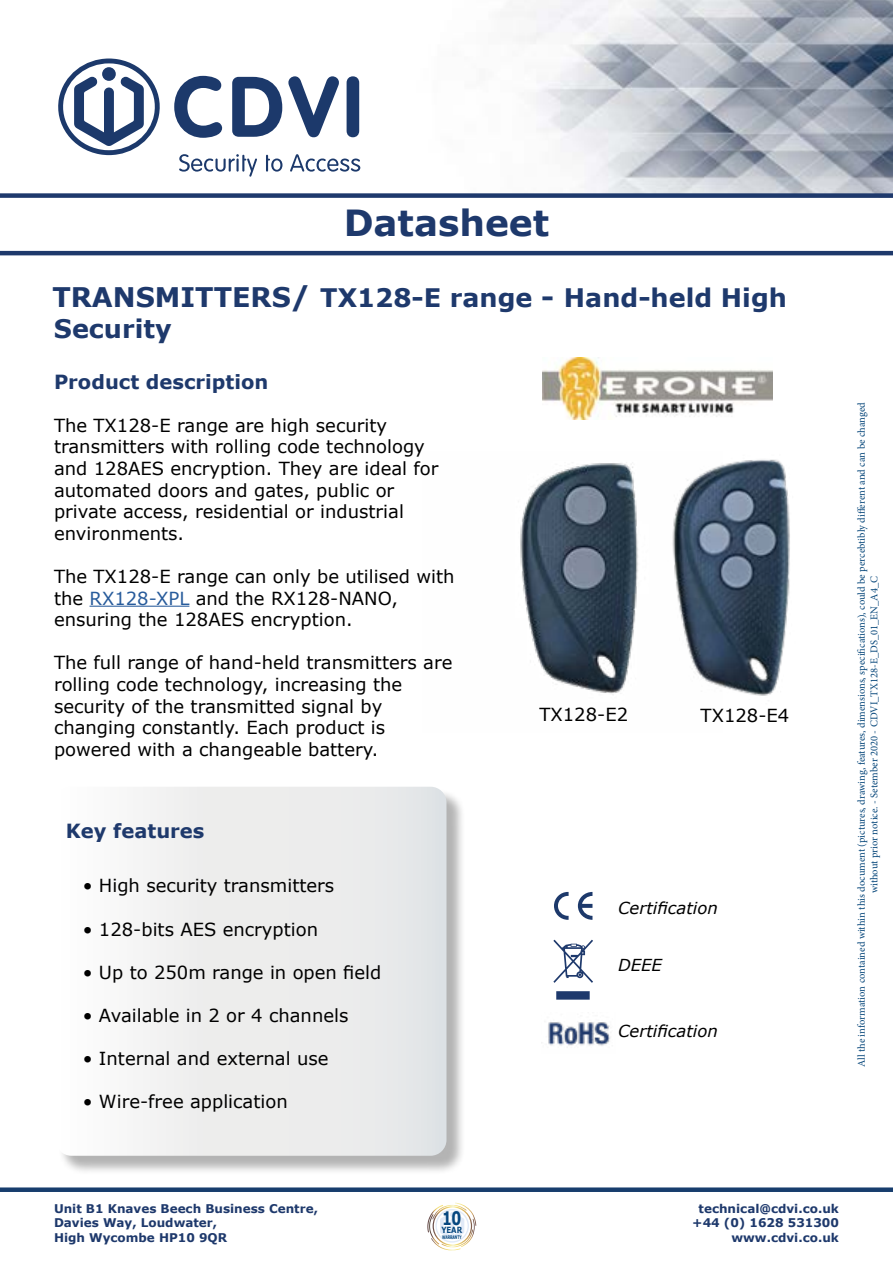
<style>
.page{position:relative;width:893px;height:1263px;background:#fff}
.page>*{position:absolute;margin:0;border:0;box-sizing:border-box;transform-origin:0 0}
.t1{font:700 36px "Verdana";color:#1e396c}
.t2{font:700 25.5px/30.6px "Verdana";color:#1e396c}
.t3{font:700 19.5px "Verdana";color:#1e396c}
.t4{font:700 18.6px "Verdana";color:#06477f;scale:.75 1}
.t5{font:18px/21.6px "Verdana";color:#000}
.t6{font:italic 16.5px "Verdana";color:#000}
.t7{font:700 12px/14.4px "Verdana";color:#1e396c}
.t8{font:10.5px/12.6px "Minion Pro";color:#06467a;text-align:center}
.t9{font:700 8.55px "Verdana";color:#06477f;scale:.82 1}
.t10{font:700 4.95px "Verdana";color:#06477f;scale:.62 1}
.s1{font-size:27px}
.s2{font-size:28.5px}
.s3{color:#275b9b}
</style>
<div class="page">
<img style="left:346px;top:0;width:547px;height:193px">
<div style="left:0;top:193px;width:893px;height:5px;background:#1e396c"></div>
<div style="left:0;top:1187px;width:893px;height:5px;background:#173d6d"></div>
<hr style="left:0;top:251px;width:893px;height:4px;background:#1e396b">
<div style="left:58px;top:789px;width:407px;height:386px;background:#000;opacity:.3"></div>
<svg style="left:58px;top:787px;width:388px;height:369px"></svg>
<svg style="left:58px;top:59px;width:102px;height:96px"></svg>
<svg style="left:179px;top:154px;width:78px;height:23px"></svg>
<svg style="left:266px;top:155px;width:16px;height:17px"></svg>
<svg style="left:290px;top:154px;width:70px;height:18px"></svg>
<svg style="left:174px;top:76px;width:48px;height:62px"></svg>
<svg style="left:232px;top:77px;width:50px;height:60px"></svg>
<svg style="left:288px;top:76px;width:51px;height:61px"></svg>
<div style="left:347px;top:76px;width:12px;height:61px;background:#1c396b;border-radius:6px"></div>
<img style="left:520px;top:472px;width:40px;height:213px">
<hr style="left:90px;top:606px;width:99px;height:1px;background:#275b9b">
<svg style="left:578px;top:892px;width:14px;height:28px"></svg>
<svg style="left:554px;top:892px;width:15px;height:28px"></svg>
<svg style="left:553px;top:940px;width:40px;height:60px"></svg>
<img style="left:541px;top:1022px;width:70px;height:24px">
<img style="left:560px;top:459px;width:230px;height:237px">
<img style="left:542px;top:357px;width:230px;height:63px">
<svg style="left:427px;top:1202px;width:49px;height:48px"></svg>
<h1 class="t1" style="left:344px;top:199px;width:207px">Datasheet</h1>
<h2 class="t2" style="left:52px;top:283px;width:736px"><span class="s1">TRANSMITTERS</span><span class="s2">/</span> TX128-E range <span class="s1">-</span> Hand-held High<br>Security</h2>
<p class="t3" style="left:54px;top:369px;width:216px">Product description</p>
<p class="t5" style="left:54px;top:415px;width:386px">The TX128-E range are high security transmitters with rolling code technology and 128AES encryption. They are ideal for automated doors and gates, public or private access, residential or industrial environments.</p>
<p class="t5" style="left:54px;top:566px;width:402px">The TX128-E range can only be utilised with the <span class="s3">RX128-XPL</span> and the RX128-NANO, ensuring the 128AES encryption.</p>
<p class="t5" style="left:54px;top:652px;width:400px">The full range of hand-held transmitters are rolling code technology, increasing the security of the transmitted signal by changing constantly. Each product is powered with a changeable battery.</p>
<p class="t3" style="left:66px;top:818px;width:140px">Key features</p>
<p class="t5" style="left:83px;top:875px;width:253px">• High security transmitters</p>
<p class="t5" style="left:83px;top:918px;width:237px">• 128-bits AES encryption</p>
<p class="t5" style="left:83px;top:962px;width:300px">• Up to 250m range in open field</p>
<p class="t5" style="left:83px;top:1005px;width:267px">• Available in 2 or 4 channels</p>
<p class="t5" style="left:83px;top:1048px;width:247px">• Internal and external use</p>
<p class="t5" style="left:83px;top:1091px;width:206px">• Wire-free application</p>
<p class="t5" style="left:539px;top:704px;width:90px">TX128-E2</p>
<p class="t5" style="left:701px;top:705px;width:90px">TX128-E4</p>
<p class="t6" style="left:618px;top:898px;width:101px">Certification</p>
<p class="t6" style="left:618px;top:954px;width:45px">DEEE</p>
<p class="t6" style="left:618px;top:1020px;width:101px">Certification</p>
<p class="t8" style="left:855px;top:1067px;width:667px;rotate:-90deg">All the information contained within this document (pictures, drawing, features, dimensions, specifications), could be percebtibly different and can be changed without prior notice. - Setember 2020 - CDVI_TX128-E_DS_01_EN_A4_C</p>
<p class="t7" style="left:54px;top:1201px;width:266px">Unit B1 Knaves Beech Business Centre,<br>Davies Way, Loudwater,<br>High Wycombe HP10 9QR</p>
<p class="t7" style="left:692px;top:1201px;width:148px;text-align:right">technical@cdvi.co.uk +44 (0) 1628 531300 www.cdvi.co.uk</p>
<p class="t4" style="left:442px;top:1206px;width:27px">10</p>
<p class="t10" style="left:442px;top:1234px;width:33px">WARRANTY</p>
<p class="t9" style="left:441px;top:1224px;width:27px">YEAR</p>
</div>
